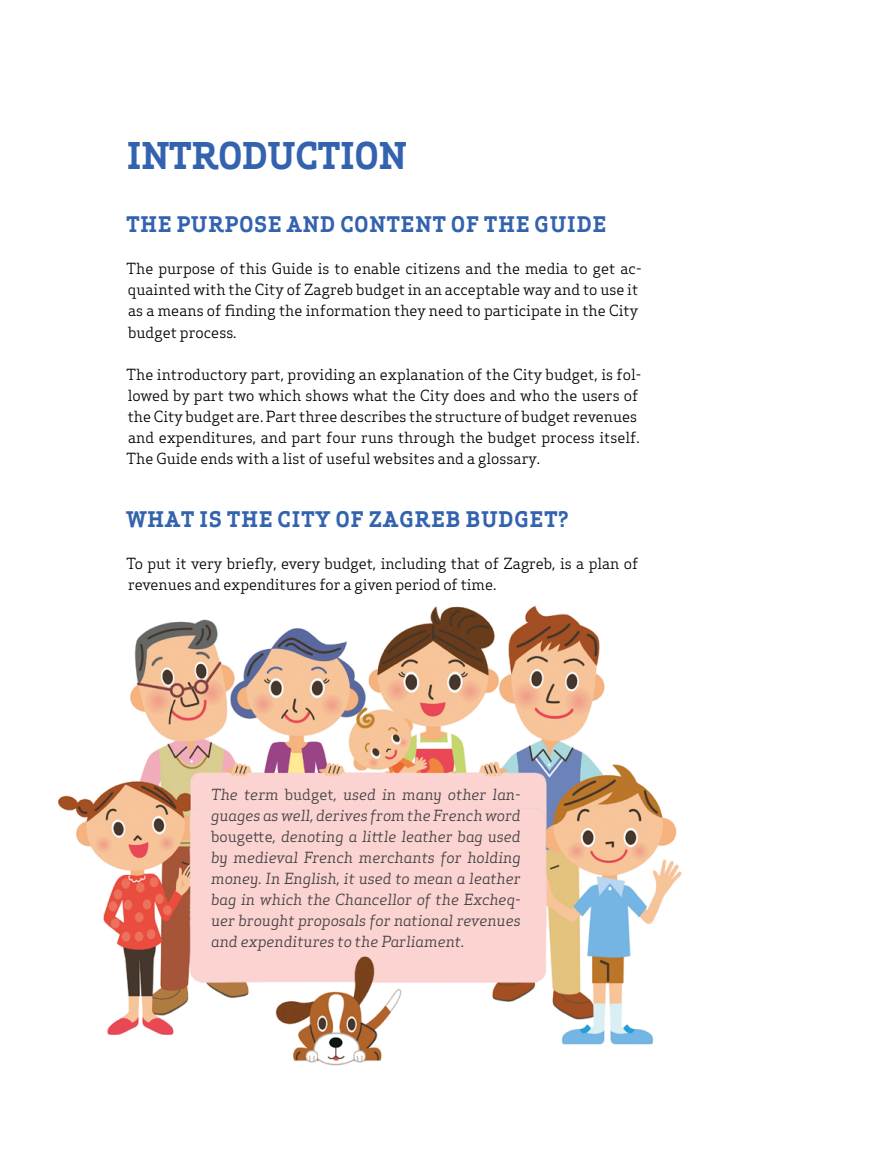
<style>
.page{position:relative;width:893px;height:1170px;background:#fff}
.page>*{position:absolute;margin:0;border:0;box-sizing:border-box;transform-origin:0 0}
.t1{font:700 36px "Apex Serif";color:#3363af}
.t2{font:700 21px "Apex Serif";letter-spacing:.05em;color:#3363af}
.t3{font:15px/21px "Apex Serif";color:#000}
.t4{font:italic 15px/21px "Apex Serif";color:#414042;text-align:justify}
.s1{font-style:normal}
</style>
<div class="page">
<img style="left:58px;top:606px;width:624px;height:460px">
<h1 class="t1" style="left:127px;top:133px;width:281px">INTRODUCTION</h1>
<h2 class="t2" style="left:126px;top:211px;width:67px">THE PURPOSE</h2>
<h2 class="t2" style="left:287px;top:211px;width:17px">AND</h2>
<h2 class="t2" style="left:340px;top:211px;width:16px">CONTENT</h2>
<h2 class="t2" style="left:451px;top:211px;width:49px">OF THE</h2>
<h2 class="t2" style="left:535px;top:211px;width:31px">GUIDE</h2>
<p class="t3" style="left:127px;top:258px;width:516px">The purpose of this Guide is to enable citizens and the media to get ac&shy;quainted with the City of Zagreb budget in an acceptable way and to use it as a means of finding the information they need to participate in the City budget process.</p>
<p class="t3" style="left:127px;top:363px;width:516px">The introductory part, providing an explanation of the City budget, is fol&shy;lowed by part two which shows what the City does and who the users of the City budget are. Part three describes the structure of budget revenues and expenditures, and part four runs through the budget process itself.<br>The Guide ends with a list of useful websites and a glossary.</p>
<h2 class="t2" style="left:126px;top:505px;width:38px">WHAT</h2>
<h2 class="t2" style="left:200px;top:505px;width:44px">IS THE</h2>
<h2 class="t2" style="left:278px;top:505px;width:28px">CITY</h2>
<h2 class="t2" style="left:336px;top:505px;width:64px">OF ZAGREB</h2>
<h2 class="t2" style="left:466px;top:505px;width:17px">BUDGET</h2>
<h2 class="t2" style="left:558px;top:505px;width:12px">?</h2>
<p class="t3" style="left:127px;top:552px;width:513px">To put it very briefly, every budget, including that of Zagreb, is a plan of revenues and expenditures for a given period of time.</p>
<p class="t4" style="left:211px;top:783px;width:311px">The term <span class="s1">budget</span>, used in many other lan&shy;guages as well, derives from the French word <span class="s1">bougette</span>, denoting a little leather bag used by medieval French merchants for holding money. In English, it used to mean a leather bag in which the Chancellor of the Excheq&shy;uer brought proposals for national revenues and expenditures to the Parliament.</p>
</div>
